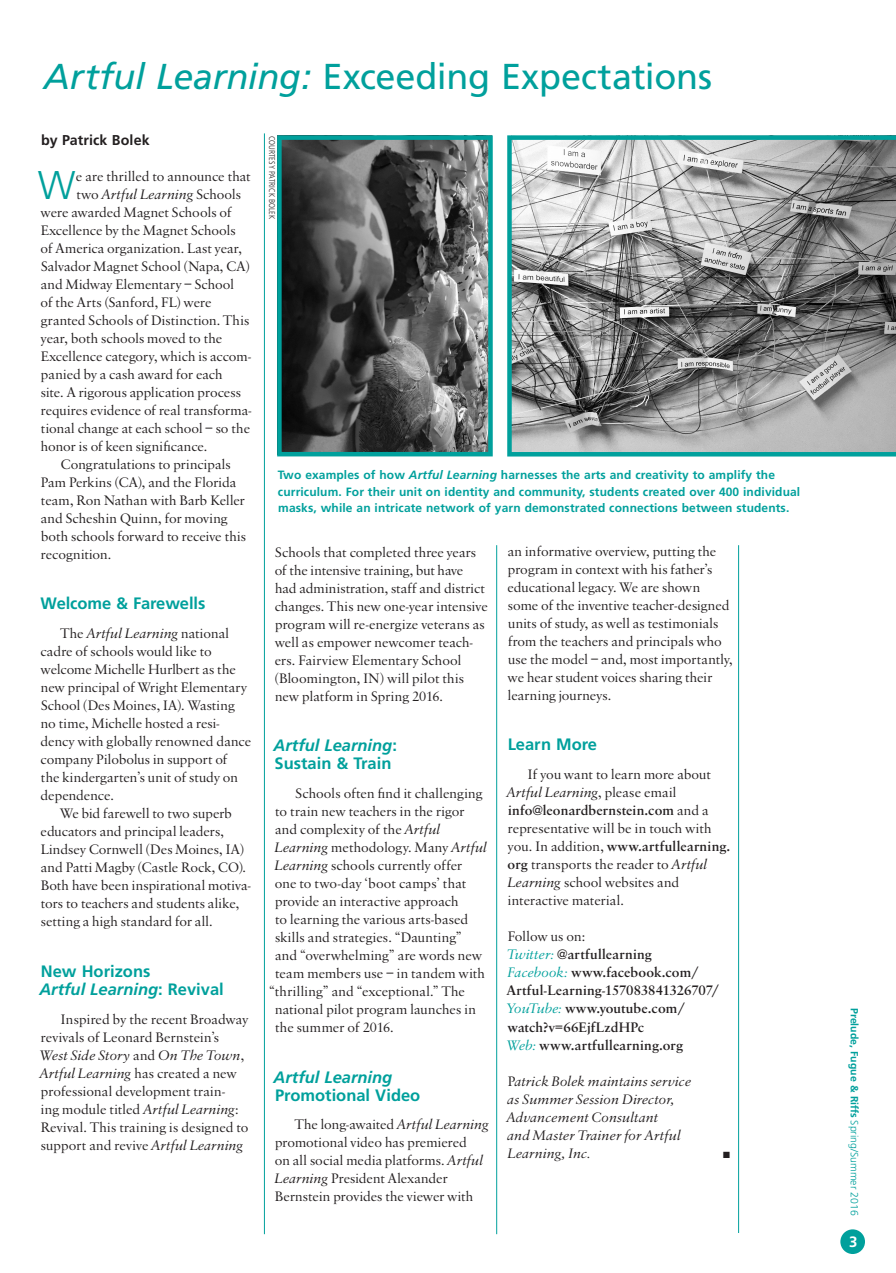
<style>
.page{position:relative;width:896px;height:1273px;background:#fff}
.page>*{position:absolute;margin:0;border:0;box-sizing:border-box;transform-origin:0 0}
.body_1{font:300 40.05px "Frutiger";color:#00a09c}
.headline_2{font:36px "Frutiger";letter-spacing:-.005em;color:#00a09c}
.bold_subhead{font:700 16.5px/18px "Frutiger";color:#00a09c}
.bold_subhead-2{font:italic 700 16.5px/18px "Frutiger";color:#00a09c}
.t1{font:700 15px "Frutiger";color:#fff}
.body_1-2{font:14.25px/18px "Sabon Rmn";letter-spacing:.01em;color:#231f20}
.body_1-3{font:14.25px/18px "Sabon Bld";letter-spacing:.015em;color:#231f20}
.body_1-4{font:14.25px/18px "Sabon Itl";letter-spacing:.015em;color:#231f20}
.body_1-5{font:700 14.25px "Frutiger";letter-spacing:.01em;color:#231f20}
.body_1-6{font:700 12px/16.5px "Frutiger";letter-spacing:.01em;color:#00a09c}
.page_heads{font:700 10.5px "Frutiger";color:#00a09c}
.body_1-7{font:9px "Zapf Dingbats ITC";color:#231f20}
.credit_1{font:300 condensed 8.25px "Frutiger";color:#231f20}
.s1{font-style:italic}
.s2{font-family:"Sabon Rmn"}
.s3{font-family:"Sabon Itl"}
.s4{font-family:"Sabon Bld"}
.s5{font-family:"Sabon Itl";color:#00a09c}
.s6{font-style:normal}
.s7{font-weight:300}
</style>
<div class="page">
<img style="left:282px;top:140px;width:206px;height:311px">
<svg style="left:507px;top:135px;width:389px;height:321px;background:#949a9a"></svg>
<div style="left:840px;top:1228px;width:25px;height:25px;background:#00a09c;border-radius:50%"></div>
<hr style="left:264px;top:133px;width:1px;height:1100px;background:#00a09c">
<hr style="left:496px;top:545px;width:1px;height:688px;background:#00a09c">
<hr style="left:738px;top:545px;width:1px;height:687px;background:#00a09c">
<div style="left:277px;top:135px;width:216px;height:321px;border:4px solid #00a09c"></div>
<p class="headline_2" style="left:44px;top:56px;width:670px"><span class="s1">Artful Learning:</span> Exceeding Expectations</p>
<p class="body_1-5" style="left:41px;top:131px;width:110px">by Patrick Bolek</p>
<p class="body_1" style="left:38px;top:162px;width:39px">W</p>
<p class="body_1-2" style="left:76px;top:168px;width:176px">e are thrilled to announce that</p>
<p class="credit_1" style="left:277px;top:136px;width:85px;rotate:90deg">COURTESY PATRICK BOLEK</p>
<p class="body_1-4" style="left:76px;top:186px;width:166px"><span class="s2">two</span> Artful Learning <span class="s2">Schools</span></p>
<p class="body_1-2" style="left:41px;top:204px;width:192px">were awarded Magnet Schools of</p>
<p class="body_1-2" style="left:41px;top:222px;width:196px">Excellence by the Magnet Schools</p>
<p class="body_1-2" style="left:41px;top:240px;width:203px">of America organization. Last year,</p>
<p class="body_1-2" style="left:41px;top:258px;width:210px">Salvador Magnet School (Napa, CA)</p>
<p class="body_1-2" style="left:41px;top:276px;width:195px">and Midway Elementary – School</p>
<p class="body_1-2" style="left:41px;top:294px;width:172px">of the Arts (Sanford, FL) were</p>
<p class="body_1-2" style="left:41px;top:312px;width:210px">granted Schools of Distinction. This</p>
<p class="body_1-2" style="left:41px;top:330px;width:183px">year, both schools moved to the</p>
<p class="body_1-2" style="left:41px;top:348px;width:212px">Excellence category, which is accom-</p>
<p class="body_1-2" style="left:41px;top:366px;width:183px">panied by a cash award for each</p>
<p class="body_1-2" style="left:41px;top:384px;width:202px">site. A rigorous application process</p>
<p class="body_1-2" style="left:41px;top:402px;width:212px">requires evidence of real transforma-</p>
<p class="body_1-2" style="left:41px;top:420px;width:211px">tional change at each school – so the</p>
<p class="body_1-2" style="left:41px;top:438px;width:168px">honor is of keen significance.</p>
<p class="body_1-2" style="left:41px;top:456px;width:207px;text-indent:20px">Congratulations to principals<br>Pam Perkins (CA), and the Florida team, Ron Nathan with Barb Keller and Scheshin Quinn, for moving both schools forward to receive this recognition.</p>
<p class="bold_subhead" style="left:41px;top:594px;width:166px">Welcome &amp; Farewells</p>
<p class="body_1-2" style="left:41px;top:625px;width:212px;text-indent:20px">The <span class="s3">Artful Learning</span> national cadre of schools would like to welcome Michelle Hurlbert as the new principal of Wright Elementary<br>School (Des Moines, IA). Wasting no time, Michelle hosted a resi&shy;dency with globally renowned dance company Pilobolus in support of<br>the kindergarten’s unit of study on dependence.</p>
<p class="body_1-2" style="left:41px;top:805px;width:211px;text-indent:20px">We bid farewell to two superb educators and principal leaders, Lindsey Cornwell (Des Moines, IA) and Patti Magby (Castle Rock, CO).<br>Both have been inspirational motiva&shy;tors to teachers and students alike, setting a high standard for all.</p>
<p class="bold_subhead" style="left:39px;top:961px;width:186px">New Horizons<br><span class="s1">Artful Learning</span>: Revival</p>
<p class="body_1-2" style="left:40px;top:1010px;width:210px;text-indent:21px">Inspired by the recent Broadway revivals of Leonard Bernstein’s <span class="s3">West Side Story</span> and <span class="s3">On The Town</span>, <span class="s3">Artful Learning</span> has created a new professional development train-<br>ing module titled <span class="s3">Artful Learning</span>:<br>Revival. This training is designed to support and revive <span class="s3">Artful Learning</span></p>
<p class="body_1-6" style="left:278px;top:467px;width:524px">Two examples of how <span class="s1">Artful Learning</span> harnesses the arts and creativity to amplify the curriculum. For their unit on identity and community, students created over 400 individual masks, while an intricate network of yarn demonstrated connections between students.</p>
<p class="body_1-2" style="left:507px;top:543px;width:227px">an informative overview, putting the program in context with his father’s educational legacy. We are shown some of the inventive teacher-designed units of study, as well as testimonials from the teachers and principals who use the model – and, most importantly, we hear student voices sharing their learning journeys.</p>
<p class="bold_subhead" style="left:508px;top:735px;width:91px">Learn More</p>
<p class="body_1-2" style="left:507px;top:766px;width:225px;text-indent:21px">If you want to learn more about<br><span class="s3">Artful Learning</span>, please email <span class="s4">info@leonardbernstein.com</span> and a representative will be in touch with you. In addition, <span class="s4">www.artfullearning. org</span> transports the reader to <span class="s3">Artful<br>Learning</span> school websites and interactive material.</p>
<p class="body_1-2" style="left:508px;top:928px;width:79px">Follow us on:</p>
<p class="body_1-3" style="left:507px;top:946px;width:146px"><span class="s5">Twitter:</span> @artfullearning</p>
<p class="body_1-3" style="left:507px;top:964px;width:214px"><span class="s5">Facebook:</span> www.facebook.com/<br>Artful-Learning-157083841326707/</p>
<p class="body_1-3" style="left:507px;top:1000px;width:180px"><span class="s5">YouTube:</span> www.youtube.com/ watch?v=66EjfLzdHPc</p>
<p class="body_1-3" style="left:507px;top:1036px;width:178px"><span class="s5">Web:</span> www.artfullearning.org</p>
<p class="body_1-4" style="left:507px;top:1072px;width:186px"><span class="s2">P</span>atrick Bolek maintains service as Summer Session Director,<br>Advancement Consultant<br>and Master Trainer for Artful<br>Learning, Inc.</p>
<p class="body_1-2" style="left:275px;top:544px;width:215px">Schools that completed three years of the intensive training, but have had administration, staff and district changes. This new one-year intensive program will re-energize veterans as well as empower newcomer teach&shy;ers. Fairview Elementary School (Bloomington, IN) will pilot this new platform in Spring 2016.</p>
<p class="bold_subhead-2" style="left:273px;top:736px;width:125px">Artful Learning<span class="s6">:<br>Sustain &amp; Train</span></p>
<p class="body_1-2" style="left:295px;top:785px;width:188px">Schools often find it challenging</p>
<p class="body_1-2" style="left:275px;top:803px;width:191px">to train new teachers in the rigor</p>
<p class="body_1-2" style="left:275px;top:821px;width:167px">and complexity of the <span class="s3">Artful</span></p>
<p class="body_1-2" style="left:275px;top:839px;width:213px"><span class="s3">Learning</span> methodology. Many <span class="s3">Artful</span></p>
<p class="body_1-2" style="left:275px;top:857px;width:189px"><span class="s3">Learning</span> schools currently offer</p>
<p class="body_1-2" style="left:275px;top:875px;width:193px">one to two-day ‘boot camps’ that</p>
<p class="body_1-2" style="left:275px;top:893px;width:185px">provide an interactive approach</p>
<p class="body_1-2" style="left:275px;top:911px;width:195px">to learning the various arts-based</p>
<p class="body_1-2" style="left:275px;top:929px;width:188px">skills and strategies. “Daunting”</p>
<p class="body_1-2" style="left:275px;top:947px;width:208px">and “overwhelming” are words new</p>
<p class="body_1-2" style="left:275px;top:965px;width:211px">team members use – in tandem with</p>
<p class="body_1-2" style="left:269px;top:983px;width:197px">“thrilling” and “exceptional.” The</p>
<p class="body_1-2" style="left:275px;top:1001px;width:202px">national pilot program launches in</p>
<p class="body_1-2" style="left:275px;top:1019px;width:120px">the summer of 2016.</p>
<p class="bold_subhead" style="left:273px;top:1067px;width:148px"><span class="s1">Artful Learning<br></span>Promotional Video</p>
<p class="body_1-2" style="left:275px;top:1116px;width:215px;text-indent:20px">The long-awaited <span class="s3">Artful Learning </span>promotional video has premiered<br>on all social media platforms. <span class="s3">Artful Learning</span> President Alexander Bernstein provides the viewer with</p>
<p class="body_1-7" style="left:723px;top:1149px;width:8px">■</p>
<p class="page_heads" style="left:860px;top:1007px;width:209px;rotate:90deg">Prelude, Fugue &amp; Riffs <span class="s7">Spring/Summer 2016</span></p>
<p class="t1" style="left:849px;top:1232px;width:10px">3</p>
</div>
